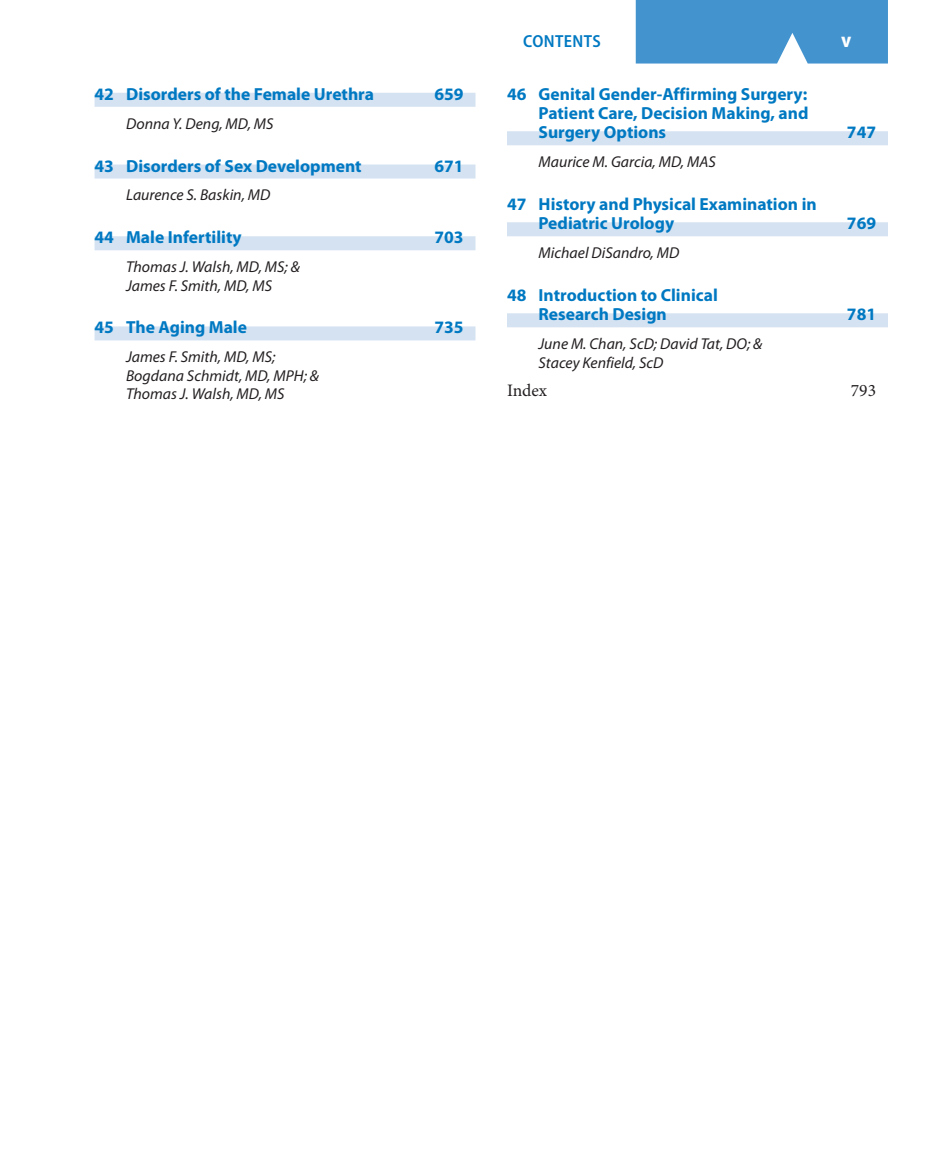
<style>
.page{position:relative;width:930px;height:1150px;background:#fff}
.page>*{position:absolute;margin:0;border:0;box-sizing:border-box;transform-origin:0 0}
.RRH-folio{font:700 semi-condensed 21px "Myriad Pro";color:#fff}
.TOCCT{font:700 17.5px/19.2px "Myriad Pro";color:#0079c2}
.RRH-2{font:600 semi-condensed 17.5px "Myriad Pro";letter-spacing:.02em;color:#0079c2}
.TOC_FM_text-bot{font:17.5px "Minion Pro";color:#231f20}
.TOCAU{font:italic 15.75px/18.4px "Myriad Pro";color:#231f20}
</style>
<div class="page">
<div style="left:635px;top:0;width:252px;height:64px;background:#4393cf"></div>
<div style="left:94px;top:93px;width:381px;height:14px;background:#d4e2f2"></div>
<div style="left:94px;top:164px;width:381px;height:14px;background:#d4e2f2"></div>
<div style="left:94px;top:236px;width:381px;height:14px;background:#d4e2f2"></div>
<div style="left:94px;top:326px;width:381px;height:14px;background:#d4e2f2"></div>
<div style="left:507px;top:131px;width:380px;height:14px;background:#d4e2f2"></div>
<div style="left:507px;top:222px;width:380px;height:14px;background:#d4e2f2"></div>
<div style="left:507px;top:313px;width:380px;height:14px;background:#d4e2f2"></div>
<p class="TOCCT" style="left:94px;top:84px;width:281px">42 Disorders of the Female Urethra</p>
<p class="TOCCT" style="left:434px;top:84px;width:31px">659</p>
<p class="TOCAU" style="left:126px;top:114px;width:149px">Donna Y. Deng, MD, MS</p>
<p class="TOCCT" style="left:94px;top:155px;width:268px">43 Disorders of Sex Development</p>
<p class="TOCCT" style="left:434px;top:155px;width:31px">671</p>
<p class="TOCAU" style="left:126px;top:186px;width:146px">Laurence S. Baskin, MD</p>
<p class="TOCCT" style="left:94px;top:227px;width:149px">44 Male Infertility</p>
<p class="TOCCT" style="left:434px;top:227px;width:31px">703</p>
<p class="TOCAU" style="left:126px;top:257px;width:175px">Thomas J. Walsh, MD, MS; &amp;<br>James F. Smith, MD, MS</p>
<p class="TOCCT" style="left:94px;top:317px;width:154px">45 The Aging Male</p>
<p class="TOCCT" style="left:434px;top:317px;width:31px">735</p>
<p class="TOCAU" style="left:126px;top:348px;width:194px">James F. Smith, MD, MS;<br>Bogdana Schmidt, MD, MPH; &amp;<br>Thomas J. Walsh, MD, MS</p>
<p class="RRH-2" style="left:523px;top:30px;width:70px">CONTENTS</p>
<p class="RRH-folio" style="left:841px;top:27px;width:12px">v</p>
<p class="TOCCT" style="left:538px;top:84px;width:271px;text-align:justify;text-indent:-32px">46 Genital Gender-Affirming Surgery:<br>Patient Care, Decision Making, and Surgery Options</p>
<p class="TOCAU" style="left:538px;top:152px;width:178px">Maurice M. Garcia, MD, MAS</p>
<p class="TOCCT" style="left:538px;top:194px;width:279px;text-indent:-32px">47 History and Physical Examination in<br>Pediatric Urology</p>
<p class="TOCAU" style="left:538px;top:243px;width:142px">Michael DiSandro, MD</p>
<p class="TOCCT" style="left:538px;top:285px;width:181px;text-indent:-32px">48 Introduction to Clinical<br>Research Design</p>
<p class="TOCCT" style="left:846px;top:122px;width:31px">747</p>
<p class="TOCCT" style="left:846px;top:213px;width:31px">769</p>
<p class="TOCCT" style="left:846px;top:304px;width:31px">781</p>
<p class="TOCAU" style="left:538px;top:334px;width:225px">June M. Chan, ScD; David Tat, DO; &amp;<br>Stacey Kenfield, ScD</p>
<p class="TOC_FM_text-bot" style="left:507px;top:379px;width:42px">Index</p>
<p class="TOC_FM_text-bot" style="left:850px;top:379px;width:27px">793</p>
</div>
